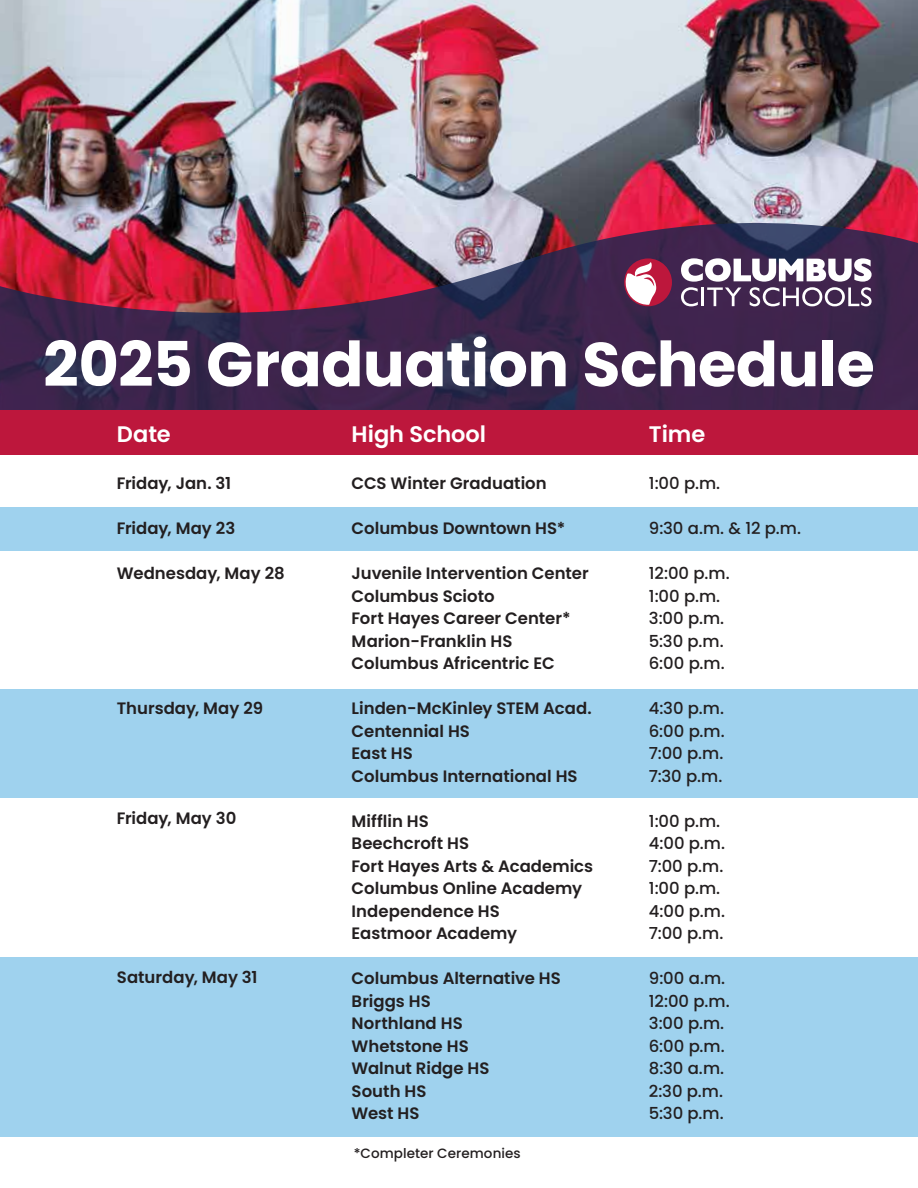
<style>
.page{position:relative;width:918px;height:1188px;background:#fff}
.page>*{position:absolute;margin:0;border:0;box-sizing:border-box;transform-origin:0 0}
.t1{font:700 62.1px "Poppins";letter-spacing:-.01em;color:#fff}
.t2{font:600 22.5px "Poppins";letter-spacing:-.005em;color:#fff}
.t3{font:600 16.5px/22.5px "Poppins";color:#231f20}
.t4{font:500 16.5px/22.5px "Poppins";color:#231f20}
.t5{font:500 13.5px "Poppins";letter-spacing:.01em;color:#231f20}
</style>
<div class="page">
<img style="left:0;top:0;width:918px;height:223px">
<svg style="left:0;top:223px;width:918px;height:187px;background:#5d2e50"></svg>
<div style="left:624px;top:258px;width:48px;height:48px;background:#bd173c;border-radius:50%"></div>
<svg style="left:626px;top:262px;width:30px;height:43px"></svg>
<svg style="left:681px;top:258px;width:191px;height:48px"></svg>
<div style="left:0;top:410px;width:918px;height:45px;background:#bd173c"></div>
<div style="left:0;top:508px;width:918px;height:43px;background:#9fd2ee"></div>
<div style="left:0;top:689px;width:918px;height:108px;background:#9fd2ee"></div>
<div style="left:0;top:957px;width:918px;height:180px;background:#9fd2ee"></div>
<h1 class="t1" style="left:43px;top:329px;width:833px">2025 Graduation Schedule</h1>
<h2 class="t2" style="left:352px;top:421px;width:136px">High School</h2>
<h2 class="t2" style="left:649px;top:421px;width:58px">Time</h2>
<p class="t3" style="left:352px;top:472px;width:197px">CCS Winter Graduation</p>
<p class="t3" style="left:352px;top:517px;width:215px">Columbus Downtown HS*</p>
<p class="t3" style="left:352px;top:562px;width:239px">Juvenile Intervention Center<br>Columbus Scioto<br>Fort Hayes Career Center*<br>Marion-Franklin HS<br>Columbus Africentric EC</p>
<p class="t3" style="left:352px;top:697px;width:241px">Linden-McKinley STEM Acad.<br>Centennial HS<br>East HS<br>Columbus International HS</p>
<p class="t3" style="left:352px;top:810px;width:243px">Mifflin HS<br>Beechcroft HS<br>Fort Hayes Arts &amp; Academics<br>Columbus Online Academy<br>Independence HS<br>Eastmoor Academy</p>
<p class="t3" style="left:352px;top:967px;width:211px">Columbus Alternative HS<br>Briggs HS<br>Northland HS<br>Whetstone HS<br>Walnut Ridge HS<br>South HS<br>West HS</p>
<h2 class="t2" style="left:117px;top:421px;width:55px">Date</h2>
<p class="t3" style="left:117px;top:472px;width:116px">Friday, Jan. 31</p>
<p class="t3" style="left:117px;top:517px;width:120px">Friday, May 23</p>
<p class="t3" style="left:117px;top:562px;width:169px">Wednesday, May 28</p>
<p class="t4" style="left:649px;top:472px;width:73px">1:00 p.m.</p>
<p class="t4" style="left:649px;top:517px;width:154px">9:30 a.m. &amp; 12 p.m.</p>
<p class="t4" style="left:649px;top:562px;width:82px">12:00 p.m.<br>1:00 p.m.<br>3:00 p.m.<br>5:30 p.m.<br>6:00 p.m.</p>
<p class="t4" style="left:649px;top:697px;width:77px;text-align:justify">4:30 p.m.<br>6:00 p.m.<br>7:00 p.m.<br>7:30 p.m.</p>
<p class="t4" style="left:649px;top:810px;width:78px">1:00 p.m.<br>4:00 p.m.<br>7:00 p.m.<br>1:00 p.m.<br>4:00 p.m.<br>7:00 p.m.</p>
<p class="t4" style="left:649px;top:967px;width:82px">9:00 a.m.<br>12:00 p.m.<br>3:00 p.m.<br>6:00 p.m.<br>8:30 a.m.<br>2:30 p.m.<br>5:30 p.m.</p>
<p class="t3" style="left:117px;top:697px;width:148px">Thursday, May 29</p>
<p class="t3" style="left:117px;top:807px;width:121px">Friday, May 30</p>
<p class="t3" style="left:117px;top:966px;width:142px">Saturday, May 31</p>
<p class="t5" style="left:354px;top:1146px;width:168px">*Completer Ceremonies</p>
</div>
